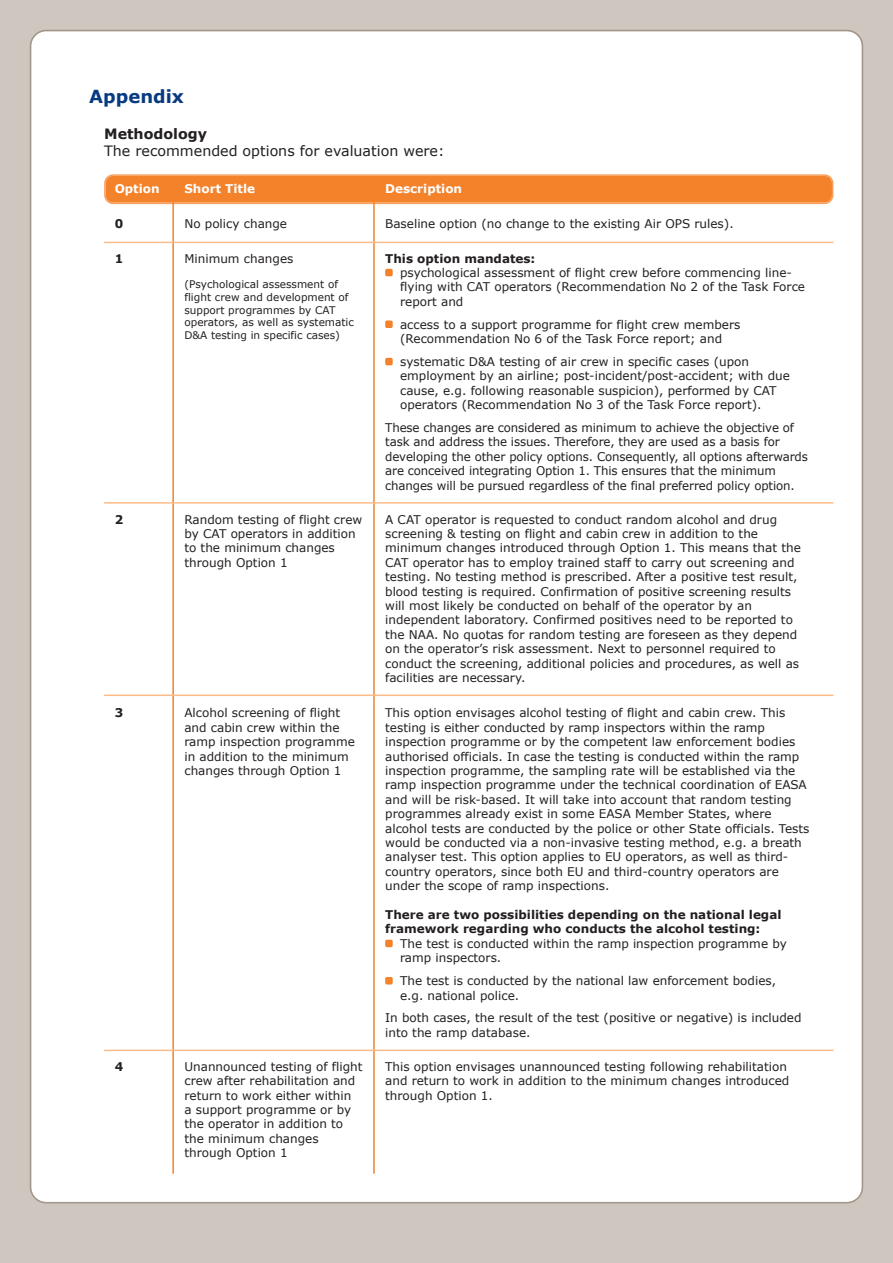
<style>
.page{position:relative;width:893px;height:1263px;background:#cec7bf}
.page>*{position:absolute;margin:0;border:0;box-sizing:border-box;transform-origin:0 0}
.t1{font:700 18px "Verdana";color:#073a81}
.t2{font:14.25px "Verdana";color:#231f20}
.t3{font:700 14.25px "Verdana";color:#231f20}
.t4{font:12px/14.4px "Verdana";color:#231f20}
.t5{font:700 12px/14.4px "Verdana";color:#231f20}
.t6{font:700 12px "Verdana";color:#fff}
.t7{font:10.5px/12.6px "Verdana";color:#231f20}
</style>
<div class="page">
<div style="left:30px;top:30px;width:833px;height:1173px;background:#fff"></div>
<svg style="left:104px;top:174px;width:729px;height:30px;background:#f48735"></svg>
<div style="left:385px;top:269px;width:8px;height:7px;background:#f4822b;border-radius:2px"></div>
<div style="left:385px;top:320px;width:8px;height:8px;background:#f4822b;border-radius:2px"></div>
<div style="left:385px;top:358px;width:8px;height:7px;background:#f4822b;border-radius:2px"></div>
<div style="left:385px;top:940px;width:8px;height:7px;background:#f4822b;border-radius:2px"></div>
<div style="left:385px;top:977px;width:8px;height:7px;background:#f4822b;border-radius:2px"></div>
<hr style="left:172px;top:176px;width:2px;height:998px;background:#f4822b">
<hr style="left:373px;top:176px;width:2px;height:998px;background:#f4822b">
<hr style="left:104px;top:242px;width:729px;height:1px;background:#fbbc8a">
<hr style="left:104px;top:502px;width:729px;height:2px;background:#fbbc8a">
<hr style="left:104px;top:694px;width:729px;height:2px;background:#fbbc8a">
<hr style="left:104px;top:1049px;width:729px;height:2px;background:#fbbc8a">
<h1 class="t1" style="left:89px;top:85px;width:96px">Appendix</h1>
<p class="t3" style="left:104px;top:125px;width:105px">Methodology</p>
<p class="t2" style="left:104px;top:142px;width:342px">The recommended options for evaluation were:</p>
<p class="t6" style="left:115px;top:181px;width:46px">Option</p>
<p class="t6" style="left:184px;top:181px;width:72px">Short Title</p>
<p class="t6" style="left:385px;top:181px;width:78px">Description</p>
<p class="t5" style="left:115px;top:216px;width:10px">0</p>
<p class="t4" style="left:184px;top:216px;width:104px">No policy change</p>
<p class="t4" style="left:385px;top:216px;width:350px">Baseline option (no change to the existing Air OPS rules).</p>
<p class="t5" style="left:115px;top:251px;width:10px">1</p>
<p class="t4" style="left:184px;top:251px;width:110px">Minimum changes</p>
<p class="t7" style="left:184px;top:278px;width:171px">(Psychological assessment of flight crew and development of support programmes by CAT operators, as well as systematic<br>D&amp;A testing in specific cases)</p>
<p class="t5" style="left:385px;top:251px;width:152px">This option mandates:</p>
<p class="t4" style="left:400px;top:265px;width:406px">psychological assessment of flight crew before commencing line&shy;flying with CAT operators (Recommendation No 2 of the Task Force report and</p>
<p class="t4" style="left:400px;top:317px;width:342px">access to a support programme for flight crew members (Recommendation No 6 of the Task Force report; and</p>
<p class="t4" style="left:400px;top:354px;width:391px">systematic D&amp;A testing of air crew in specific cases (upon employment by an airline; post-incident/post-accident; with due cause, e.g. following reasonable suspicion), performed by CAT operators (Recommendation No 3 of the Task Force report).</p>
<p class="t4" style="left:385px;top:420px;width:424px">These changes are considered as minimum to achieve the objective of task and address the issues. Therefore, they are used as a basis for developing the other policy options. Consequently, all options afterwards are conceived integrating Option 1. This ensures that the minimum changes will be pursued regardless of the final preferred policy option.</p>
<p class="t5" style="left:115px;top:511px;width:10px">2</p>
<p class="t4" style="left:184px;top:511px;width:179px">Random testing of flight crew by CAT operators in addition to the minimum changes through Option 1</p>
<p class="t4" style="left:385px;top:511px;width:417px">A CAT operator is requested to conduct random alcohol and drug screening &amp; testing on flight and cabin crew in addition to the minimum changes introduced through Option 1. This means that the CAT operator has to employ trained staff to carry out screening and testing. No testing method is prescribed. After a positive test result, blood testing is required. Confirmation of positive screening results will most likely be conducted on behalf of the operator by an independent laboratory. Confirmed positives need to be reported to the NAA. No quotas for random testing are foreseen as they depend on the operator’s risk assessment. Next to personnel required to conduct the screening, additional policies and procedures, as well as facilities are necessary.</p>
<p class="t5" style="left:115px;top:705px;width:10px">3</p>
<p class="t4" style="left:184px;top:705px;width:172px">Alcohol screening of flight and cabin crew within the ramp inspection programme in addition to the minimum changes through Option 1</p>
<p class="t4" style="left:385px;top:705px;width:426px">This option envisages alcohol testing of flight and cabin crew. This testing is either conducted by ramp inspectors within the ramp inspection programme or by the competent law enforcement bodies authorised officials. In case the testing is conducted within the ramp inspection programme, the sampling rate will be established via the ramp inspection programme under the technical coordination of EASA and will be risk-based. It will take into account that random testing programmes already exist in some EASA Member States, where alcohol tests are conducted by the police or other State officials. Tests would be conducted via a non-invasive testing method, e.g. a breath analyser test. This option applies to EU operators, as well as third&shy;country operators, since both EU and third-country operators are under the scope of ramp inspections.</p>
<p class="t5" style="left:385px;top:907px;width:398px">There are two possibilities depending on the national legal framework regarding who conducts the alcohol testing:</p>
<p class="t4" style="left:400px;top:936px;width:388px">The test is conducted within the ramp inspection programme by ramp inspectors.</p>
<p class="t4" style="left:400px;top:973px;width:377px">The test is conducted by the national law enforcement bodies, e.g. national police.</p>
<p class="t4" style="left:385px;top:1010px;width:418px">In both cases, the result of the test (positive or negative) is included into the ramp database.</p>
<p class="t5" style="left:115px;top:1059px;width:10px">4</p>
<p class="t4" style="left:184px;top:1059px;width:180px">Unannounced testing of flight crew after rehabilitation and return to work either within<br>a support programme or by the operator in addition to the minimum changes through Option 1</p>
<p class="t4" style="left:385px;top:1059px;width:406px">This option envisages unannounced testing following rehabilitation and return to work in addition to the minimum changes introduced through Option 1.</p>
</div>
